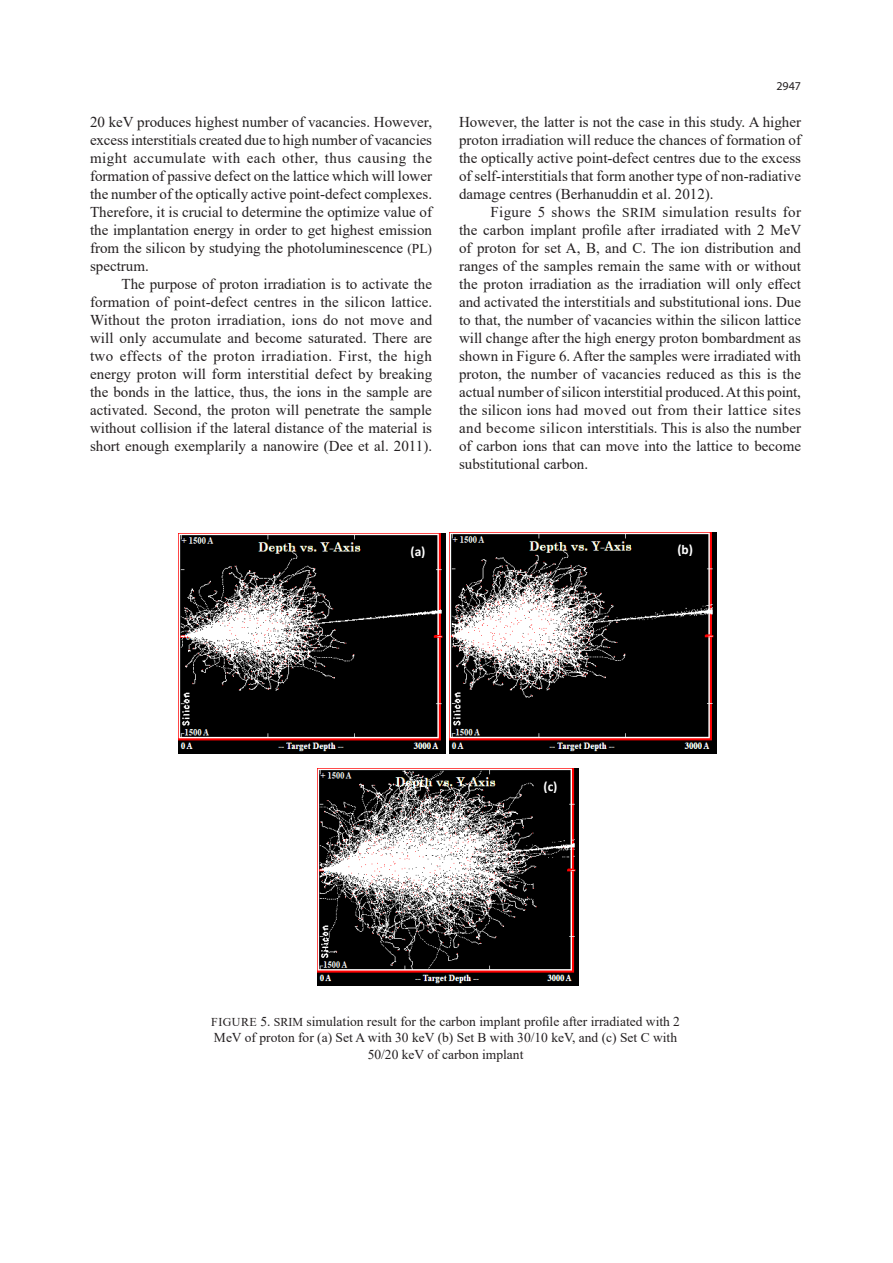
<style>
.page{position:relative;width:893px;height:1263px;background:#fff}
.page>*{position:absolute;margin:0;border:0;box-sizing:border-box;transform-origin:0 0}
.Body_text{font:15px/18px "Times New Roman";color:#231f20;text-align:justify}
.Body_text-2{font:13.5px/16.5px "Times New Roman";color:#231f20;text-align:center}
.t1{font:700 13.5px "Calibri";color:#fff}
.t2{font:12px "Myriad Pro";color:#231f20}
.s1{font-size:13.5px}
.s2{font-size:12px}
</style>
<div class="page">
<img style="left:179px;top:533px;width:267px;height:221px">
<img style="left:449px;top:532px;width:267px;height:221px">
<img style="left:317px;top:769px;width:261px;height:216px">
<div style="left:401px;top:538px;width:36px;height:24px;background:#000"></div>
<div style="left:668px;top:536px;width:36px;height:24px;background:#000"></div>
<div style="left:534px;top:774px;width:36px;height:24px;background:#000"></div>
<p class="Body_text" style="left:90px;top:113px;width:344px">20 keV produces highest number of vacancies. However, excess interstitials created due to high number of vacancies might accumulate with each other, thus causing the formation of passive defect on the lattice which will lower the number of the optically active point-defect complexes.<br>Therefore, it is crucial to determine the optimize value of the implantation energy in order to get highest emission from the silicon by studying the photoluminescence <span class="s1">(PL) </span>spectrum.</p>
<p class="Body_text" style="left:90px;top:275px;width:344px;text-indent:32px">The purpose of proton irradiation is to activate the formation of point-defect centres in the silicon lattice.<br>Without the proton irradiation, ions do not move and will only accumulate and become saturated. There are two effects of the proton irradiation. First, the high energy proton will form interstitial defect by breaking the bonds in the lattice, thus, the ions in the sample are activated. Second, the proton will penetrate the sample without collision if the lateral distance of the material is short enough exemplarily a nanowire (Dee et al. 2011).</p>
<p class="t2" style="left:776px;top:79px;width:26px">2947</p>
<p class="Body_text" style="left:459px;top:113px;width:344px">However, the latter is not the case in this study. A higher proton irradiation will reduce the chances of formation of the optically active point-defect centres due to the excess of self-interstitials that form another type of non-radiative damage centres (Berhanuddin et al. 2012).</p>
<p class="Body_text" style="left:459px;top:203px;width:344px;text-indent:32px">Figure 5 shows the <span class="s1">SRIM</span> simulation results for the carbon implant profile after irradiated with 2 MeV of proton for set A, B, and C. The ion distribution and ranges of the samples remain the same with or without the proton irradiation as the irradiation will only effect and activated the interstitials and substitutional ions. Due to that, the number of vacancies within the silicon lattice will change after the high energy proton bombardment as shown in Figure 6. After the samples were irradiated with proton, the number of vacancies reduced as this is the actual number of silicon interstitial produced. At this point, the silicon ions had moved out from their lattice sites and become silicon interstitials. This is also the number of carbon ions that can move into the lattice to become substitutional carbon.</p>
<p class="t1" style="left:410px;top:542px;width:17px">(a)</p>
<p class="t1" style="left:677px;top:540px;width:17px">(b)</p>
<p class="t1" style="left:543px;top:777px;width:16px">(c)</p>
<p class="Body_text-2" style="left:211px;top:1012px;width:470px"><span class="s2">FIGURE</span> 5. <span class="s2">SRIM</span> simulation result for the carbon implant profile after irradiated with 2<br>MeV of proton for (a) Set A with 30 keV (b) Set B with 30/10 keV, and (c) Set C with<br>50/20 keV of carbon implant</p>
</div>
